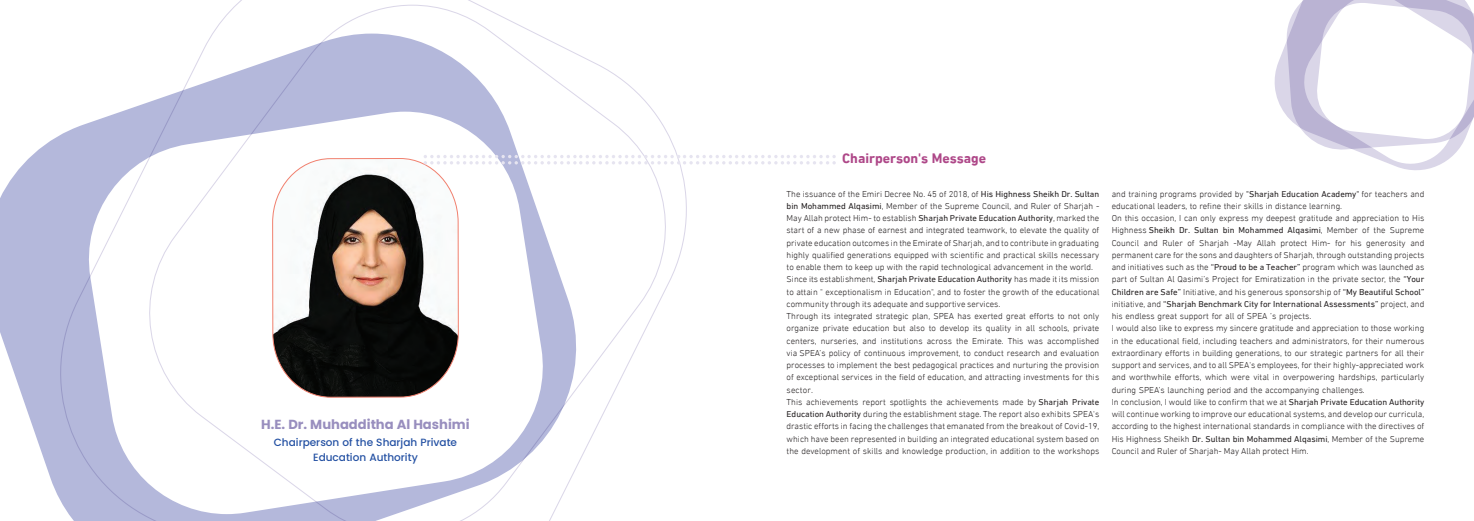
<style>
.page{position:relative;width:1474px;height:521px;background:#fff}
.page>*{position:absolute;margin:0;border:0;box-sizing:border-box;transform-origin:0 0}
.عنوان_رئيسي{font:700 14px "DIN Next LT Arabic";color:#ae4788}
.En-Text{font:700 13.12px "Poppins";color:#988ebe}
.En-Text-2{font:500 10.5px/14.9px "Poppins";color:#2451a3;text-align:center}
.Text{font:300 8.75px/12.2px "DIN Next LT Arabic";color:#231f20;text-align:justify}
.s1{font-weight:400}
</style>
<div class="page">
<svg style="left:0;top:136px;width:59px;height:362px;fill:#b4b8db"></svg>
<svg style="left:59px;top:0;width:628px;height:521px"></svg>
<svg style="left:272px;top:158px;width:187px;height:240px"></svg>
<svg style="left:423px;top:155px;width:412px;height:9px"></svg>
<svg style="left:1274px;top:49px;width:184px;height:121px"></svg>
<svg style="left:1284px;top:0;width:189px;height:150px"></svg>
<p class="En-Text" style="left:261px;top:417px;width:210px">H.E. Dr. Muhadditha Al Hashimi</p>
<p class="En-Text-2" style="left:274px;top:435px;width:185px">Chairperson of the Sharjah Private<br>Education Authority</p>
<p class="عنوان_رئيسي" style="left:842px;top:150px;width:145px">Chairperson's Message</p>
<p class="Text" style="left:786px;top:187px;width:314px">The issuance of the Emiri Decree No. 45 of 2018, of <span class="s1">His Highness Sheikh Dr. Sultan bin Mohammed Alqasimi</span>, Member of the Supreme Council, and Ruler of Sharjah - May Allah protect Him- to establish <span class="s1">Sharjah Private Education Authority</span>, marked the start of a new phase of earnest and integrated teamwork, to elevate the quality of private education outcomes in the Emirate of Sharjah, and to contribute in graduating highly qualified generations equipped with scientific and practical skills necessary to enable them to keep up with the rapid technological advancement in the world.</p>
<p class="Text" style="left:786px;top:273px;width:314px">Since its establishment, <span class="s1">Sharjah Private Education Authority</span> has made it its mission to attain " exceptionalism in Education", and to foster the growth of the educational community through its adequate and supportive services.</p>
<p class="Text" style="left:786px;top:310px;width:314px">Through its integrated strategic plan, SPEA has exerted great efforts to not only organize private education but also to develop its quality in all schools, private centers, nurseries, and institutions across the Emirate. This was accomplished via SPEA’s policy of continuous improvement, to conduct research and evaluation processes to implement the best pedagogical practices and nurturing the provision of exceptional services in the field of education, and attracting investments for this sector.</p>
<p class="Text" style="left:786px;top:396px;width:314px">This achievements report spotlights the achievements made by <span class="s1">Sharjah Private Education Authority</span> during the establishment stage. The report also exhibits SPEA's drastic efforts in facing the challenges that emanated from the breakout of Covid-19, which have been represented in building an integrated educational system based on the development of skills and knowledge production, in addition to the workshops</p>
<p class="Text" style="left:1111px;top:187px;width:314px">and training programs provided by <span class="s1">"Sharjah Education Academy"</span> for teachers and educational leaders, to refine their skills in distance learning.</p>
<p class="Text" style="left:1111px;top:212px;width:314px">On this occasion, I can only express my deepest gratitude and appreciation to His Highness <span class="s1">Sheikh Dr. Sultan bin Mohammed Alqasimi</span>, Member of the Supreme Council and Ruler of Sharjah -May Allah protect Him- for his generosity and permanent care for the sons and daughters of Sharjah, through outstanding projects and initiatives such as the <span class="s1">“Proud to be a Teacher”</span> program which was launched as part of Sultan Al Qasimi’s Project for Emiratization in the private sector, the <span class="s1">“Your Children are Safe”</span> Initiative, and his generous sponsorship of <span class="s1">“My Beautiful School” </span>initiative, and <span class="s1">“Sharjah Benchmark City for International Assessments”</span> project, and his endless great support for all of SPEA ’s projects.</p>
<p class="Text" style="left:1111px;top:322px;width:314px">I would also like to express my sincere gratitude and appreciation to those working in the educational field, including teachers and administrators, for their numerous extraordinary efforts in building generations, to our strategic partners for all their support and services, and to all SPEA's employees, for their highly-appreciated work and worthwhile efforts, which were vital in overpowering hardships, particularly during SPEA’s launching period and the accompanying challenges.</p>
<p class="Text" style="left:1111px;top:396px;width:314px">In conclusion, I would like to confirm that we at <span class="s1">Sharjah Private Education Authority </span>will continue working to improve our educational systems, and develop our curricula, according to the highest international standards in compliance with the directives of His Highness Sheikh <span class="s1">Dr. Sultan bin Mohammed Alqasimi</span>, Member of the Supreme Council and Ruler of Sharjah- May Allah protect Him.</p>
</div>
